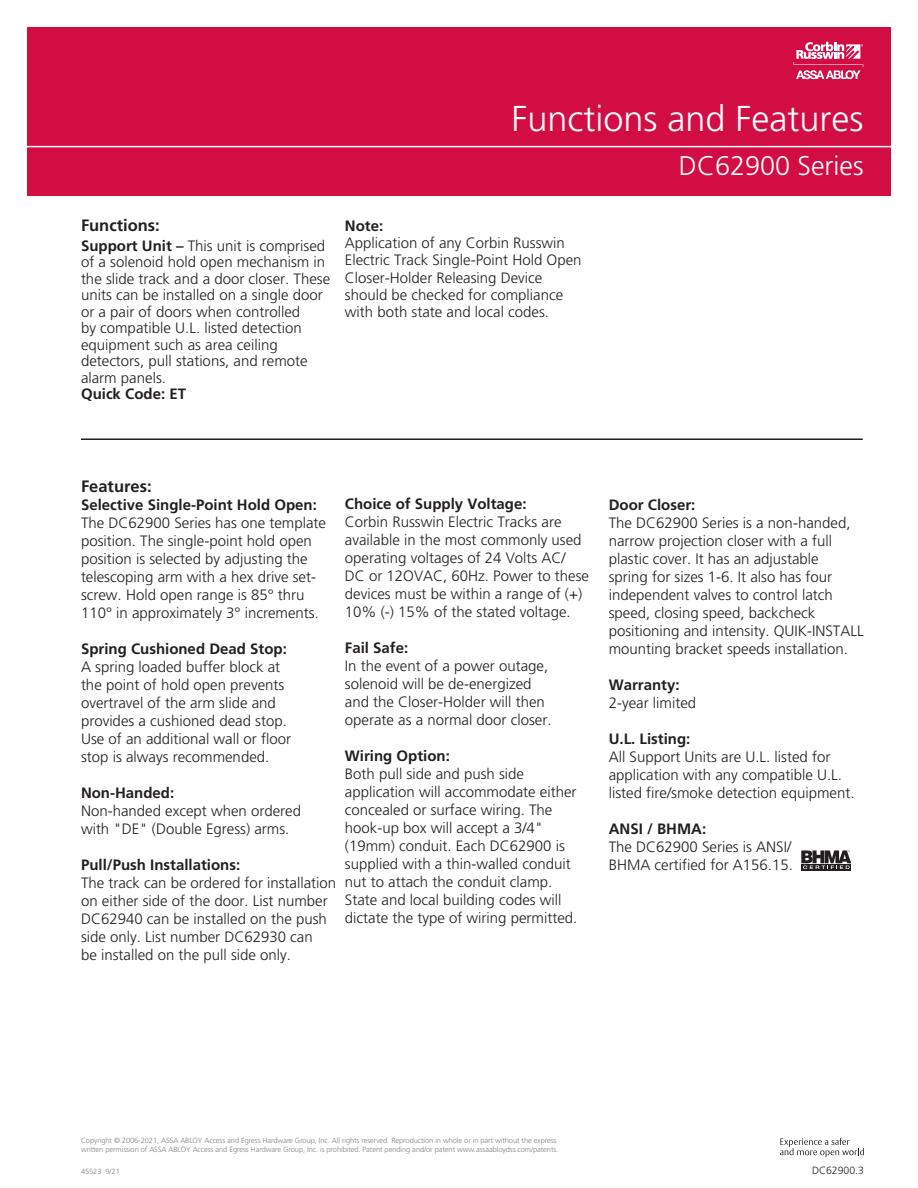
<style>
.page{position:relative;width:918px;height:1188px;background:#fff}
.page>*{position:absolute;margin:0;border:0;box-sizing:border-box;transform-origin:0 0}
.t1{font:300 36px "Frutiger LT Pro";color:#fff}
.t2{font:300 27px "Frutiger LT Pro";color:#fff}
.Head{font:700 16.5px "Frutiger LT Pro";color:#231f20}
.Body_Text{font:300 15px/18px "Frutiger LT Pro";color:#231f20}
.Head-2{font:300 15px/16.5px "Frutiger LT Pro";color:#231f20}
.Subhead{font:700 15px "Frutiger LT Pro";color:#231f20}
.Subhead-2{font:300 15px/18px "Frutiger LT Pro";color:#231f20}
.Footer__Copyright{font:300 10.5px "Frutiger LT Pro";color:#231f20}
.Footer__Copyright-2{font:300 7.5px/9px "Frutiger LT Pro";letter-spacing:-.01em;color:#808285}
.s1{font-weight:700}
</style>
<div class="page">
<div style="left:27px;top:27px;width:864px;height:169px;background:#d20d44"></div>
<hr style="left:7px;top:146px;width:896px;height:1px;background:#fff">
<svg style="left:793px;top:42px;width:70px;height:37px"></svg>
<svg style="left:780px;top:1138px;width:84px;height:19px"></svg>
<hr style="left:81px;top:438px;width:782px;height:2px;background:#231f20">
<div style="left:801px;top:864px;width:50px;height:6px;background:#231f20"></div>
<svg style="left:801px;top:850px;width:50px;height:19px"></svg>
<p class="t1" style="left:512px;top:98px;width:354px">Functions and Features</p>
<p class="t2" style="left:679px;top:149px;width:186px">DC62900 Series</p>
<p class="Head" style="left:81px;top:215px;width:80px">Functions:</p>
<p class="Head-2" style="left:81px;top:237px;width:251px"><span class="s1">Support Unit –</span> This unit is comprised of a solenoid hold open mechanism in the slide track and a door closer. These units can be installed on a single door or a pair of doors when controlled<br>by compatible U.L. listed detection equipment such as area ceiling detectors, pull stations, and remote alarm panels.<br><span class="s1">Quick Code: ET</span></p>
<p class="Subhead" style="left:345px;top:217px;width:40px">Note:</p>
<p class="Body_Text" style="left:345px;top:234px;width:238px;line-height:17.2px">Application of any Corbin Russwin Electric Track Single-Point Hold Open Closer-Holder Releasing Device should be checked for compliance with both state and local codes.</p>
<p class="Head" style="left:81px;top:476px;width:72px">Features:</p>
<p class="Subhead" style="left:81px;top:496px;width:237px">Selective Single-Point Hold Open:</p>
<p class="Body_Text" style="left:81px;top:514px;width:247px">The DC62900 Series has one template position. The single-point hold open position is selected by adjusting the telescoping arm with a hex drive set&shy;screw. Hold open range is 85° thru 110° in approximately 3° increments.</p>
<p class="Subhead" style="left:81px;top:640px;width:207px">Spring Cushioned Dead Stop:</p>
<p class="Body_Text" style="left:81px;top:658px;width:212px">A spring loaded buffer block at the point of hold open prevents overtravel of the arm slide and provides a cushioned dead stop.<br>Use of an additional wall or floor stop is always recommended.</p>
<p class="Subhead" style="left:81px;top:784px;width:95px">Non-Handed:</p>
<p class="Subhead-2" style="left:81px;top:802px;width:222px">Non-handed except when ordered with "DE" (Double Egress) arms.</p>
<p class="Subhead" style="left:81px;top:856px;width:161px">Pull/Push Installations:</p>
<p class="Body_Text" style="left:81px;top:874px;width:257px">The track can be ordered for installation on either side of the door. List number DC62940 can be installed on the push side only. List number DC62930 can<br>be installed on the pull side only.</p>
<p class="Subhead" style="left:345px;top:495px;width:183px">Choice of Supply Voltage:</p>
<p class="Body_Text" style="left:345px;top:513px;width:246px">Corbin Russwin Electric Tracks are available in the most commonly used operating voltages of 24 Volts AC/ DC or 12OVAC, 60Hz. Power to these devices must be within a range of (+)<br>10% (-) 15% of the stated voltage.</p>
<p class="Subhead" style="left:345px;top:639px;width:65px">Fail Safe:</p>
<p class="Body_Text" style="left:345px;top:657px;width:208px">In the event of a power outage, solenoid will be de-energized and the Closer-Holder will then operate as a normal door closer.</p>
<p class="Subhead" style="left:345px;top:747px;width:107px">Wiring Option:</p>
<p class="Body_Text" style="left:345px;top:765px;width:234px">Both pull side and push side application will accommodate either concealed or surface wiring. The hook-up box will accept a 3/4" (19mm) conduit. Each DC62900 is supplied with a thin-walled conduit nut to attach the conduit clamp.<br>State and local building codes will dictate the type of wiring permitted.</p>
<p class="Subhead" style="left:609px;top:496px;width:88px">Door Closer:</p>
<p class="Body_Text" style="left:609px;top:514px;width:257px">The DC62900 Series is a non-handed, narrow projection closer with a full plastic cover. It has an adjustable<br>spring for sizes 1-6. It also has four independent valves to control latch speed, closing speed, backcheck positioning and intensity. QUIK-INSTALL mounting bracket speeds installation.</p>
<p class="Subhead" style="left:609px;top:676px;width:72px">Warranty:</p>
<p class="Body_Text" style="left:609px;top:694px;width:89px">2-year limited</p>
<p class="Subhead" style="left:609px;top:730px;width:83px">U.L. Listing:</p>
<p class="Body_Text" style="left:609px;top:748px;width:247px">All Support Units are U.L. listed for application with any compatible U.L. listed fire/smoke detection equipment.</p>
<p class="Subhead" style="left:609px;top:820px;width:99px">ANSI / BHMA:</p>
<p class="Body_Text" style="left:609px;top:838px;width:186px">The DC62900 Series is ANSI/<br>BHMA certified for A156.15.</p>
<p class="Footer__Copyright-2" style="left:81px;top:1136px;width:479px">Copyright © 2006-2021, ASSA ABLOY Access and Egress Hardware Group, Inc. All rights reserved. Reproduction in whole or in part without the express written permission of ASSA ABLOY Access and Egress Hardware Group, Inc. is prohibited. Patent pending and/or patent www.assaabloydss.com/patents.</p>
<p class="Footer__Copyright-2" style="left:81px;top:1167px;width:40px">45523 9/21</p>
<p class="Footer__Copyright" style="left:812px;top:1164px;width:53px">DC62900.3</p>
</div>
